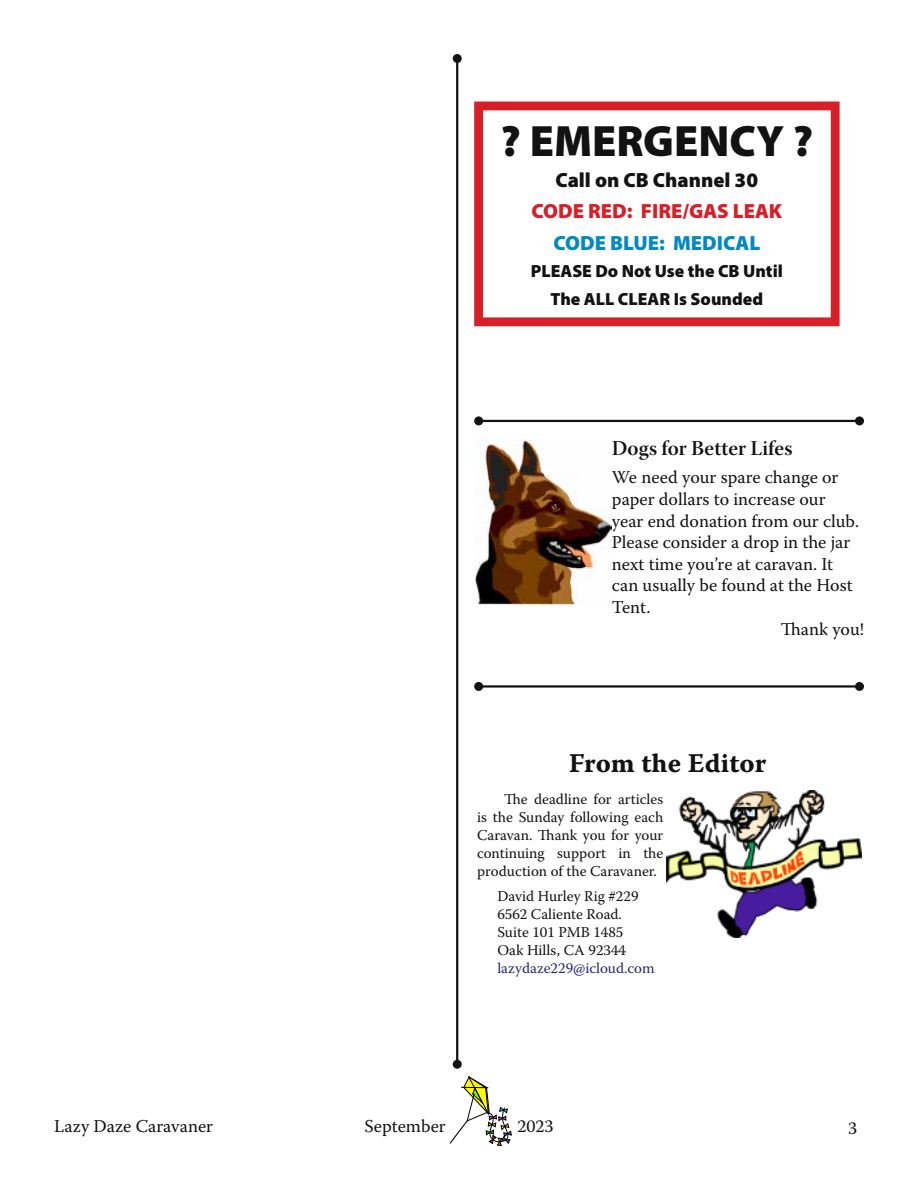
<style>
.page{position:relative;width:918px;height:1188px;background:#fff}
.page>*{position:absolute;margin:0;border:0;box-sizing:border-box;transform-origin:0 0}
.t1{font:900 44.1px "Myriad Pro";color:#121212}
.t2{font:27px "Warnock Pro Bold Capt";color:#121212}
.t3{font:21px "Warnock Pro Semibold Subh";letter-spacing:.005em;color:#121212}
.t4{font:900 20.55px "Myriad Pro";color:#d81f27}
.t5{font:900 20.55px "Myriad Pro";color:#121212}
.t6{font:900 20.55px "Myriad Pro";color:#0089c4}
.t7{font:18px "Warnock Pro";color:#121212}
.t8{font:900 17.7px/27.8px "Myriad Pro";color:#121212;text-align:center}
.t9{font:15px/18px "Warnock Pro";color:#121212;text-align:justify}
.t10{font:15px "Warnock Pro";color:#222a78}
</style>
<div class="page">
<svg style="left:450px;top:1076px;width:62px;height:70px"></svg>
<hr style="left:456px;top:58px;width:2px;height:1006px;background:#121212">
<div style="left:453px;top:54px;width:9px;height:9px;background:#121212;border-radius:50%"></div>
<div style="left:453px;top:1060px;width:9px;height:9px;background:#121212;border-radius:50%"></div>
<div style="left:474px;top:102px;width:366px;height:224px;border:9px solid #d81f27"></div>
<hr style="left:479px;top:420px;width:381px;height:2px;background:#121212">
<div style="left:474px;top:416px;width:9px;height:9px;background:#121212;border-radius:50%"></div>
<div style="left:855px;top:416px;width:9px;height:9px;background:#121212;border-radius:50%"></div>
<hr style="left:479px;top:685px;width:381px;height:3px;background:#121212">
<div style="left:474px;top:682px;width:9px;height:9px;background:#121212;border-radius:50%"></div>
<div style="left:855px;top:682px;width:9px;height:9px;background:#121212;border-radius:50%"></div>
<img style="left:475px;top:440px;width:137px;height:165px">
<img style="left:667px;top:790px;width:194px;height:147px">
<h1 class="t1" style="left:501px;top:112px;width:314px">? EMERGENCY ?</h1>
<p class="t5" style="left:556px;top:166px;width:204px">Call on CB Channel 30</p>
<p class="t4" style="left:532px;top:198px;width:252px">CODE RED: FIRE/GAS LEAK</p>
<p class="t6" style="left:553px;top:229px;width:209px">CODE BLUE: MEDICAL</p>
<p class="t8" style="left:531px;top:257px;width:254px">PLEASE Do Not Use the CB Until<br>The ALL CLEAR Is Sounded</p>
<p class="t3" style="left:612px;top:436px;width:182px">Dogs for Better Lifes</p>
<p class="t7" style="left:612px;top:467px;width:228px">We need your spare change or</p>
<p class="t7" style="left:612px;top:488px;width:215px">paper dollars to increase our</p>
<p class="t7" style="left:612px;top:510px;width:249px">year end donation from our club.</p>
<p class="t7" style="left:612px;top:531px;width:240px">Please consider a drop in the jar</p>
<p class="t7" style="left:612px;top:553px;width:223px">next time you’re at caravan. It</p>
<p class="t7" style="left:612px;top:575px;width:242px">can usually be found at the Host</p>
<p class="t7" style="left:612px;top:596px;width:40px">Tent.</p>
<p class="t7" style="left:781px;top:618px;width:85px">Thank you!</p>
<h2 class="t2" style="left:569px;top:747px;width:199px">From the Editor</h2>
<p class="t9" style="left:477px;top:790px;width:188px;text-indent:27px">The deadline for articles is the Sunday following each Caravan. Thank you for your continuing support in the production of the Caravaner.</p>
<p class="t9" style="left:497px;top:886px;width:143px;text-align:left">David Hurley Rig #229<br>6562 Caliente Road.<br>Suite 101 PMB 1485<br>Oak Hills, CA 92344</p>
<p class="t10" style="left:497px;top:959px;width:159px">lazydaze229@icloud.com</p>
<p class="t7" style="left:54px;top:1115px;width:161px">Lazy Daze Caravaner</p>
<p class="t7" style="left:364px;top:1115px;width:83px">September</p>
<p class="t7" style="left:517px;top:1115px;width:38px">2023</p>
<p class="t7" style="left:848px;top:1117px;width:11px">3</p>
</div>
